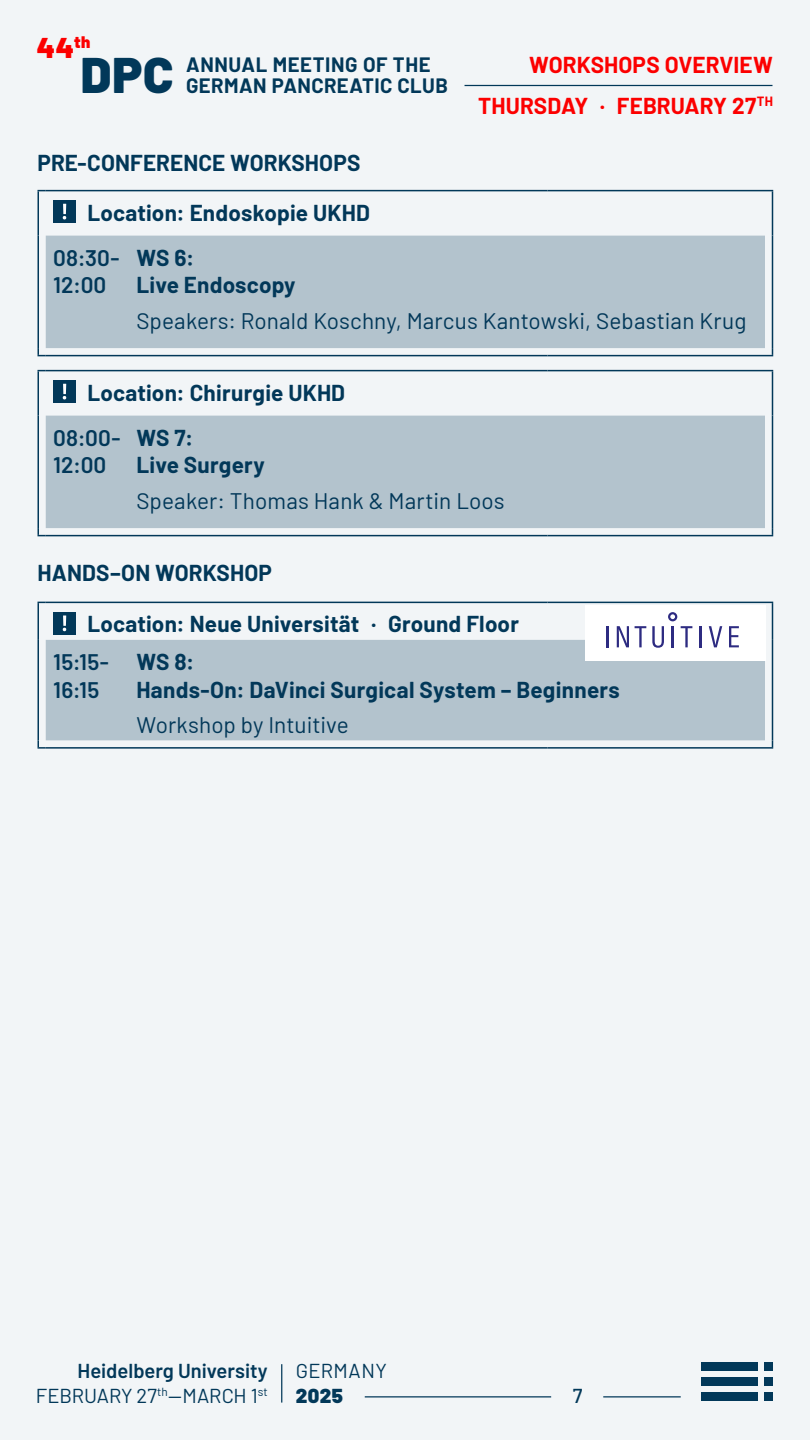
<style>
.page{position:relative;width:810px;height:1440px;background:#f2f5f7}
.page>*{position:absolute;margin:0;border:0;box-sizing:border-box;transform-origin:0 0}
.t1{font:900 49.95px "Barlow";color:#023859}
.t2{font:900 28.58px "Barlow";color:#fc0000}
.t3{font:700 22.5px/27.8px "Barlow";letter-spacing:.005em;color:#023859}
.t4{font:22.5px "Barlow";letter-spacing:.005em;color:#023859}
.t5{font:700 22.5px/40.4px "Barlow";letter-spacing:.005em;color:#fc0000;text-align:right}
.t6{font:600 22.5px/27.8px "Barlow";letter-spacing:.01em;color:#023859}
.t7{font:700 20.33px/20.3px "Barlow";letter-spacing:.025em;color:#023859}
.t8{font:600 20.17px/24.2px "Barlow";color:#023859;text-align:right}
.t9{font:20.17px "Barlow";letter-spacing:.025em;color:#023859}
.t10{font:900 20.17px "Barlow";color:#023859}
.t11{font:500 20.17px "Barlow";color:#023859}
.s1{font-weight:400}
</style>
<div class="page">
<div style="left:764px;top:1362px;width:9px;height:9px;background:#023859"></div>
<div style="left:764px;top:1377px;width:9px;height:9px;background:#023859"></div>
<div style="left:764px;top:1392px;width:9px;height:9px;background:#023859"></div>
<div style="left:701px;top:1362px;width:56px;height:9px;background:#023859"></div>
<div style="left:701px;top:1377px;width:56px;height:9px;background:#023859"></div>
<div style="left:701px;top:1392px;width:56px;height:9px;background:#023859"></div>
<hr style="left:281px;top:1364px;width:1px;height:39px;background:#023859">
<hr style="left:365px;top:1396px;width:186px;height:1px;background:#023859">
<hr style="left:603px;top:1396px;width:78px;height:1px;background:#023859">
<hr style="left:465px;top:85px;width:307px;height:1px;background:#023859">
<svg style="left:46px;top:236px;width:719px;height:504px;fill:#b3c3cd"></svg>
<hr style="left:38px;top:191px;width:1px;height:45px;background:#023859">
<hr style="left:46px;top:190px;width:83px;height:1px;background:#023859">
<hr style="left:129px;top:190px;width:419px;height:1px;background:#023859">
<hr style="left:548px;top:190px;width:217px;height:1px;background:#023859">
<hr style="left:772px;top:191px;width:1px;height:45px;background:#023859">
<hr style="left:38px;top:236px;width:1px;height:112px;background:#023859">
<hr style="left:772px;top:236px;width:1px;height:112px;background:#023859">
<hr style="left:38px;top:371px;width:1px;height:45px;background:#023859">
<hr style="left:46px;top:370px;width:83px;height:1px;background:#023859">
<hr style="left:129px;top:370px;width:419px;height:1px;background:#023859">
<hr style="left:548px;top:370px;width:217px;height:1px;background:#023859">
<hr style="left:772px;top:371px;width:1px;height:45px;background:#023859">
<hr style="left:38px;top:416px;width:1px;height:112px;background:#023859">
<hr style="left:772px;top:416px;width:1px;height:112px;background:#023859">
<hr style="left:38px;top:603px;width:1px;height:37px;background:#023859">
<hr style="left:46px;top:602px;width:83px;height:1px;background:#023859">
<hr style="left:129px;top:602px;width:419px;height:1px;background:#023859">
<hr style="left:548px;top:602px;width:217px;height:1px;background:#023859">
<hr style="left:772px;top:603px;width:1px;height:37px;background:#023859">
<hr style="left:38px;top:640px;width:1px;height:100px;background:#023859">
<hr style="left:772px;top:640px;width:1px;height:100px;background:#023859">
<svg style="left:38px;top:348px;width:8px;height:8px"></svg>
<hr style="left:46px;top:355px;width:83px;height:1px;background:#023859">
<hr style="left:129px;top:355px;width:419px;height:1px;background:#023859">
<hr style="left:548px;top:355px;width:217px;height:1px;background:#023859">
<svg style="left:765px;top:348px;width:8px;height:8px"></svg>
<svg style="left:38px;top:528px;width:8px;height:8px"></svg>
<hr style="left:46px;top:535px;width:83px;height:1px;background:#023859">
<hr style="left:129px;top:535px;width:419px;height:1px;background:#023859">
<hr style="left:548px;top:535px;width:217px;height:1px;background:#023859">
<svg style="left:765px;top:528px;width:8px;height:8px"></svg>
<svg style="left:38px;top:740px;width:8px;height:9px"></svg>
<hr style="left:46px;top:747px;width:83px;height:2px;background:#023859">
<hr style="left:129px;top:747px;width:419px;height:2px;background:#023859">
<hr style="left:548px;top:747px;width:217px;height:2px;background:#023859">
<svg style="left:765px;top:740px;width:8px;height:9px"></svg>
<div style="left:53px;top:200px;width:23px;height:23px;background:#023859"></div>
<svg style="left:63px;top:204px;width:3px;height:15px"></svg>
<div style="left:53px;top:380px;width:23px;height:23px;background:#023859"></div>
<svg style="left:63px;top:384px;width:3px;height:15px"></svg>
<div style="left:53px;top:612px;width:23px;height:23px;background:#023859"></div>
<svg style="left:63px;top:616px;width:3px;height:15px"></svg>
<div style="left:585px;top:605px;width:180px;height:56px;background:#fff"></div>
<hr style="left:607px;top:626px;width:2px;height:21px;background:#2d2b81">
<svg style="left:635px;top:626px;width:11px;height:21px"></svg>
<hr style="left:700px;top:626px;width:2px;height:21px;background:#2d2b81">
<svg style="left:709px;top:626px;width:13px;height:21px"></svg>
<svg style="left:729px;top:626px;width:10px;height:21px"></svg>
<svg style="left:617px;top:626px;width:12px;height:21px"></svg>
<svg style="left:652px;top:612px;width:40px;height:36px"></svg>
<p class="t2" style="left:37px;top:26px;width:55px">44<sup>th</sup></p>
<h1 class="t1" style="left:81px;top:37px;width:94px">DPC</h1>
<p class="t7" style="left:186px;top:53px;width:263px">ANNUAL MEETING OF THE<br>GERMAN PANCREATIC CLUB</p>
<p class="t3" style="left:38px;top:147px;width:325px">PRE-CONFERENCE WORKSHOPS</p>
<p class="t5" style="left:478px;top:43px;width:296px">WORKSHOPS OVERVIEW<br>THURSDAY · FEBRUARY 27<sup>TH</sup></p>
<p class="t3" style="left:87px;top:197px;width:284px">Location: Endoskopie UKHD</p>
<p class="t6" style="left:53px;top:242px;width:68px">08:30-<br>12:00</p>
<p class="t3" style="left:136px;top:242px;width:161px">WS 6:<br>Live Endoscopy</p>
<p class="t4" style="left:137px;top:304px;width:612px">Speakers: Ronald Koschny, Marcus Kantowski, Sebastian Krug</p>
<p class="t3" style="left:87px;top:377px;width:259px">Location: Chirurgie UKHD</p>
<p class="t6" style="left:53px;top:422px;width:69px">08:00-<br>12:00</p>
<p class="t3" style="left:136px;top:422px;width:130px">WS 7:<br>Live Surgery</p>
<p class="t4" style="left:136px;top:484px;width:370px">Speaker: Thomas Hank &amp; Martin Loos</p>
<p class="t3" style="left:38px;top:558px;width:236px">HANDS–ON WORKSHOP</p>
<p class="t3" style="left:87px;top:609px;width:433px">Location: Neue Universität · Ground Floor</p>
<p class="t6" style="left:53px;top:646px;width:57px">15:15-<br>16:15</p>
<p class="t3" style="left:137px;top:646px;width:485px">WS 8:<br>Hands-On: DaVinci Surgical System – Beginners</p>
<p class="t4" style="left:137px;top:708px;width:214px">Workshop by Intuitive</p>
<p class="t8" style="left:36px;top:1357px;width:233px">Heidelberg University<br><span class="s1">FEBRUARY 27</span><sup>th</sup><span class="s1">—MARCH 1</span><sup>st</sup></p>
<p class="t9" style="left:296px;top:1357px;width:93px">GERMANY</p>
<p class="t10" style="left:296px;top:1380px;width:49px">2025</p>
<p class="t11" style="left:573px;top:1381px;width:11px">7</p>
</div>
